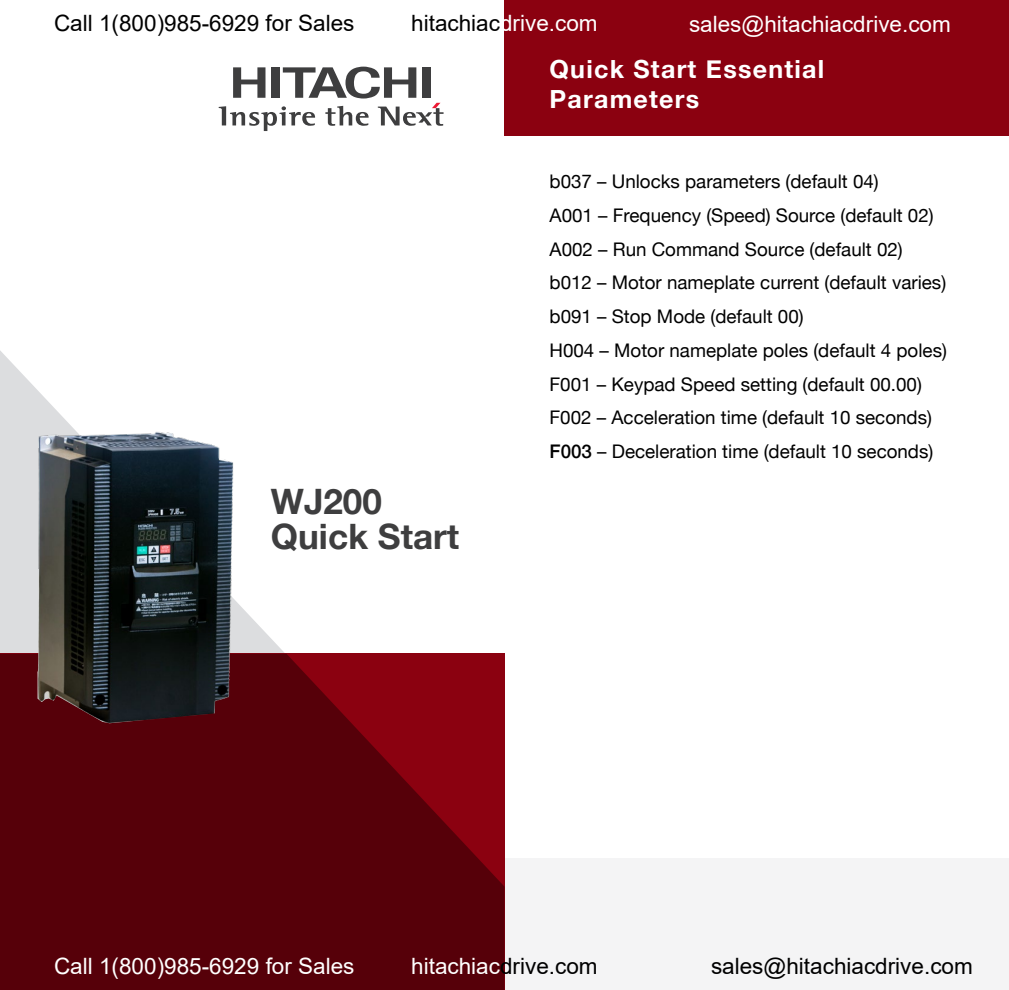
<style>
.page{position:relative;width:1009px;height:990px;background:#fff}
.page>*{position:absolute;margin:0;border:0;box-sizing:border-box;transform-origin:0 0}
.t1{font:700 35px/35px "Helvetica Neue";color:#3e3e3f}
.t2{font:700 25px/30px "Helvetica Neue";letter-spacing:.05em;color:#fff}
.t3{font:22.5px "Arial";color:#000}
.t4{font:22.5px "Arial";color:#fff}
.Body_Copy{font:18.75px "Helvetica Neue";color:#000}
.s1{color:#fff}
.s2{font-weight:500}
.s3{color:#000}
</style>
<div class="page">
<div style="left:504px;top:858px;width:504px;height:132px;background:#f4f4f5"></div>
<div style="left:504px;top:0;width:504px;height:136px;background:#8b0110"></div>
<svg style="left:0;top:350px;width:504px;height:304px"></svg>
<svg style="left:218px;top:67px;width:225px;height:64px"></svg>
<svg style="left:0;top:654px;width:504px;height:336px;background:#5e000a"></svg>
<img style="left:38px;top:424px;width:226px;height:299px">
<p class="t3" style="left:54px;top:8px;width:302px">Call 1(800)985-6929 for Sales</p>
<p class="t3" style="left:411px;top:8px;width:188px">hitachiac<span class="s1">drive.com</span></p>
<p class="t4" style="left:688px;top:8px;width:263px">sales@hitachiacdrive.com</p>
<p class="t2" style="left:549px;top:54px;width:276px">Quick Start Essential<br>Parameters</p>
<p class="t1" style="left:271px;top:485px;width:189px">WJ200<br>Quick Start</p>
<p class="Body_Copy" style="left:549px;top:168px;width:330px">b037 – Unlocks parameters (default 04)</p>
<p class="Body_Copy" style="left:549px;top:202px;width:385px">A001 – Frequency (Speed) Source (default 02)</p>
<p class="Body_Copy" style="left:549px;top:235px;width:354px">A002 – Run Command Source (default 02)</p>
<p class="Body_Copy" style="left:549px;top:269px;width:398px">b012 – Motor nameplate current (default varies)</p>
<p class="Body_Copy" style="left:549px;top:303px;width:255px">b091 – Stop Mode (default 00)</p>
<p class="Body_Copy" style="left:549px;top:337px;width:398px">H004 – Motor nameplate poles (default 4 poles)</p>
<p class="Body_Copy" style="left:549px;top:370px;width:374px">F001 – Keypad Speed setting (default 00.00)</p>
<p class="Body_Copy" style="left:549px;top:404px;width:384px">F002 – Acceleration time (default 10 seconds)</p>
<p class="Body_Copy" style="left:549px;top:438px;width:385px"><span class="s2">F003</span> – Deceleration time (default 10 seconds)</p>
<p class="t4" style="left:54px;top:951px;width:302px">Call 1(800)985-6929 for Sales</p>
<p class="t4" style="left:411px;top:951px;width:188px">hitachiac<span class="s3">drive.com</span></p>
<p class="t3" style="left:710px;top:951px;width:263px">sales@hitachiacdrive.com</p>
</div>
